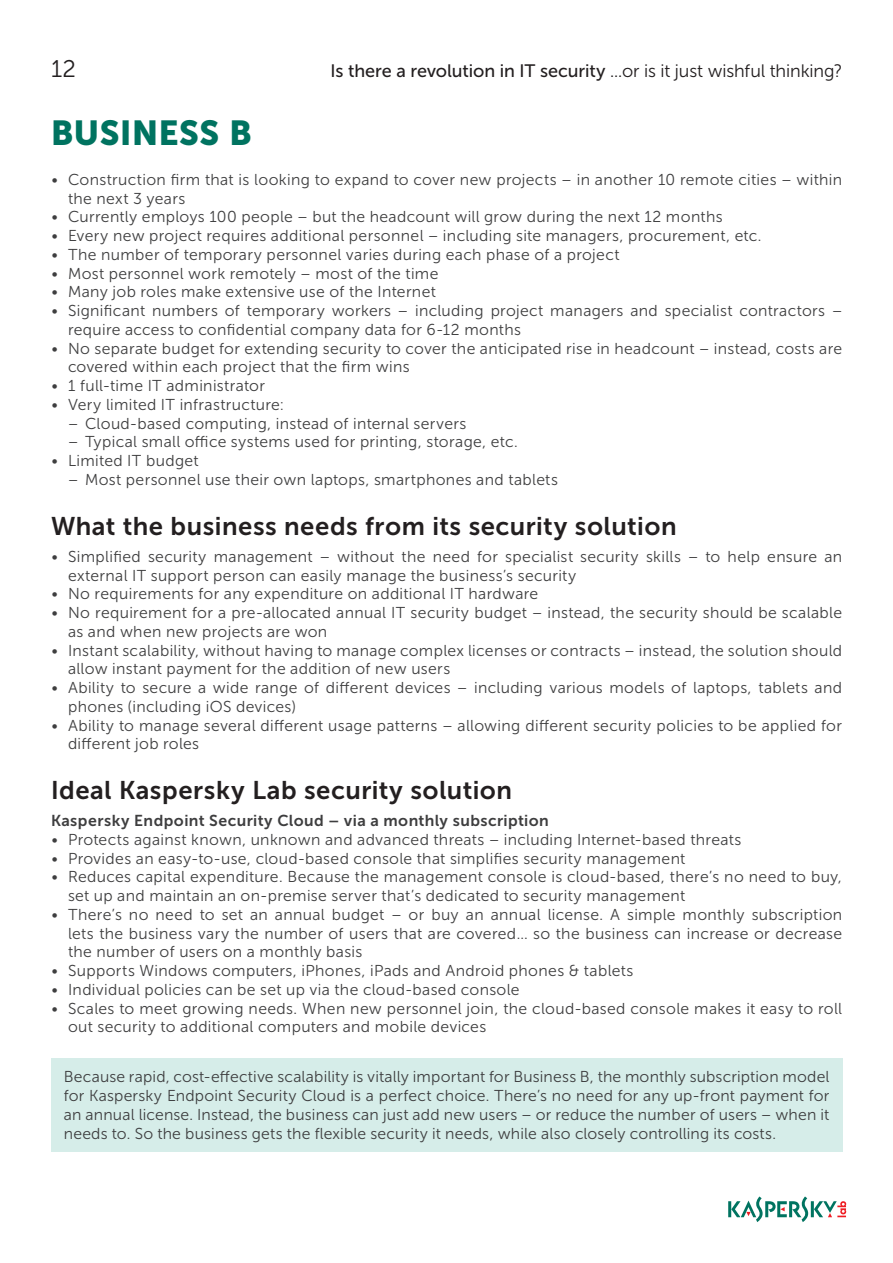
<style>
.page{position:relative;width:893px;height:1263px;background:#fff}
.page>*{position:absolute;margin:0;border:0;box-sizing:border-box;transform-origin:0 0}
.Head_1_App{font:34.5px "Museo Sans Cyrl 900";letter-spacing:.02em;color:#007360}
.Head_2_App{font:25.5px "Museo Sans Cyrl 700";letter-spacing:.02em;color:#231f20}
.t1{font:24px "Museo Sans Cyrl 300";color:#231f20}
.t2{font:18px "Museo Sans Cyrl 500";letter-spacing:-.005em;color:#231f20}
.Bullet{font:15.75px/18.8px "Museo Sans Cyrl 300";letter-spacing:.02em;color:#3e3e3f}
.Body{font:15.75px/18.8px "Museo Sans Cyrl 300";letter-spacing:.01em;color:#3e3e3f;text-align:justify}
.Body-2{font:15.75px "Museo Sans Cyrl 700";letter-spacing:.025em;color:#3e3e3f}
.s1{font-family:"Museo Sans Cyrl 300"}
</style>
<div class="page">
<svg style="left:728px;top:1196px;width:118px;height:26px"></svg>
<div style="left:51px;top:1058px;width:791px;height:93px;background:#d6ede9"></div>
<h3 class="t1" style="left:51px;top:55px;width:27px">12</h3>
<p class="t2" style="left:330px;top:61px;width:513px">Is there a revolution in IT security <span class="s1">...or is it just wishful thinking?</span></p>
<p class="Head_1_App" style="left:51px;top:113px;width:202px">BUSINESS B</p>
<p class="Bullet" style="left:68px;top:170px;width:776px;text-indent:-17px">• Construction firm that is looking to expand to cover new projects – in another 10 remote cities – within the next 3 years</p>
<p class="Bullet" style="left:51px;top:208px;width:673px">• Currently employs 100 people – but the headcount will grow during the next 12 months</p>
<p class="Bullet" style="left:51px;top:227px;width:712px">• Every new project requires additional personnel – including site managers, procurement, etc.</p>
<p class="Bullet" style="left:51px;top:245px;width:570px">• The number of temporary personnel varies during each phase of a project</p>
<p class="Bullet" style="left:51px;top:264px;width:389px">• Most personnel work remotely – most of the time</p>
<p class="Bullet" style="left:51px;top:283px;width:386px">• Many job roles make extensive use of the Internet</p>
<p class="Bullet" style="left:68px;top:302px;width:776px;text-indent:-17px">• Significant numbers of temporary workers – including project managers and specialist contractors – require access to confidential company data for 6-12 months</p>
<p class="Bullet" style="left:68px;top:339px;width:776px;text-indent:-17px">• No separate budget for extending security to cover the anticipated rise in headcount – instead, costs are covered within each project that the firm wins</p>
<p class="Bullet" style="left:51px;top:377px;width:215px">• 1 full-time IT administrator</p>
<p class="Bullet" style="left:51px;top:395px;width:234px">• Very limited IT infrastructure:</p>
<p class="Bullet" style="left:68px;top:414px;width:400px">– Cloud-based computing, instead of internal servers</p>
<p class="Bullet" style="left:68px;top:433px;width:451px">– Typical small office systems used for printing, storage, etc.</p>
<p class="Bullet" style="left:51px;top:452px;width:149px">• Limited IT budget</p>
<p class="Bullet" style="left:68px;top:470px;width:491px">– Most personnel use their own laptops, smartphones and tablets</p>
<p class="Head_2_App" style="left:51px;top:511px;width:627px">What the business needs from its security solution</p>
<p class="Bullet" style="left:68px;top:547px;width:776px;text-indent:-17px">• Simplified security management – without the need for specialist security skills – to help ensure an external IT support person can easily manage the business’s security</p>
<p class="Bullet" style="left:51px;top:585px;width:489px">• No requirements for any expenditure on additional IT hardware</p>
<p class="Bullet" style="left:68px;top:603px;width:776px;text-indent:-17px">• No requirement for a pre-allocated annual IT security budget – instead, the security should be scalable as and when new projects are won</p>
<p class="Bullet" style="left:68px;top:641px;width:776px;text-indent:-17px">• Instant scalability, without having to manage complex licenses or contracts – instead, the solution should allow instant payment for the addition of new users</p>
<p class="Bullet" style="left:68px;top:678px;width:776px;text-indent:-17px">• Ability to secure a wide range of different devices – including various models of laptops, tablets and phones (including iOS devices)</p>
<p class="Bullet" style="left:68px;top:716px;width:775px;text-indent:-17px">• Ability to manage several different usage patterns – allowing different security policies to be applied for different job roles</p>
<p class="Head_2_App" style="left:51px;top:776px;width:463px">Ideal Kaspersky Lab security solution</p>
<p class="Body-2" style="left:51px;top:812px;width:499px">Kaspersky Endpoint Security Cloud – via a monthly subscription</p>
<p class="Bullet" style="left:51px;top:830px;width:692px">• Protects against known, unknown and advanced threats – including Internet-based threats</p>
<p class="Bullet" style="left:51px;top:849px;width:636px">• Provides an easy-to-use, cloud-based console that simplifies security management</p>
<p class="Bullet" style="left:68px;top:868px;width:776px;text-indent:-17px">• Reduces capital expenditure. Because the management console is cloud-based, there’s no need to buy, set up and maintain an on-premise server that’s dedicated to security management</p>
<p class="Bullet" style="left:68px;top:905px;width:776px;text-align:justify;text-indent:-17px">• There’s no need to set an annual budget – or buy an annual license. A simple monthly subscription lets the business vary the number of users that are covered… so the business can increase or decrease the number of users on a monthly basis</p>
<p class="Bullet" style="left:51px;top:961px;width:584px">• Supports Windows computers, iPhones, iPads and Android phones &amp; tablets</p>
<p class="Bullet" style="left:51px;top:980px;width:470px">• Individual policies can be set up via the cloud-based console</p>
<p class="Bullet" style="left:68px;top:999px;width:776px;text-indent:-17px">• Scales to meet growing needs. When new personnel join, the cloud-based console makes it easy to roll out security to additional computers and mobile devices</p>
<p class="Body" style="left:64px;top:1068px;width:767px">Because rapid, cost-effective scalability is vitally important for Business B, the monthly subscription model for Kaspersky Endpoint Security Cloud is a perfect choice. There’s no need for any up-front payment for an annual license. Instead, the business can just add new users – or reduce the number of users – when it needs to. So the business gets the flexible security it needs, while also closely controlling its costs.</p>
</div>
